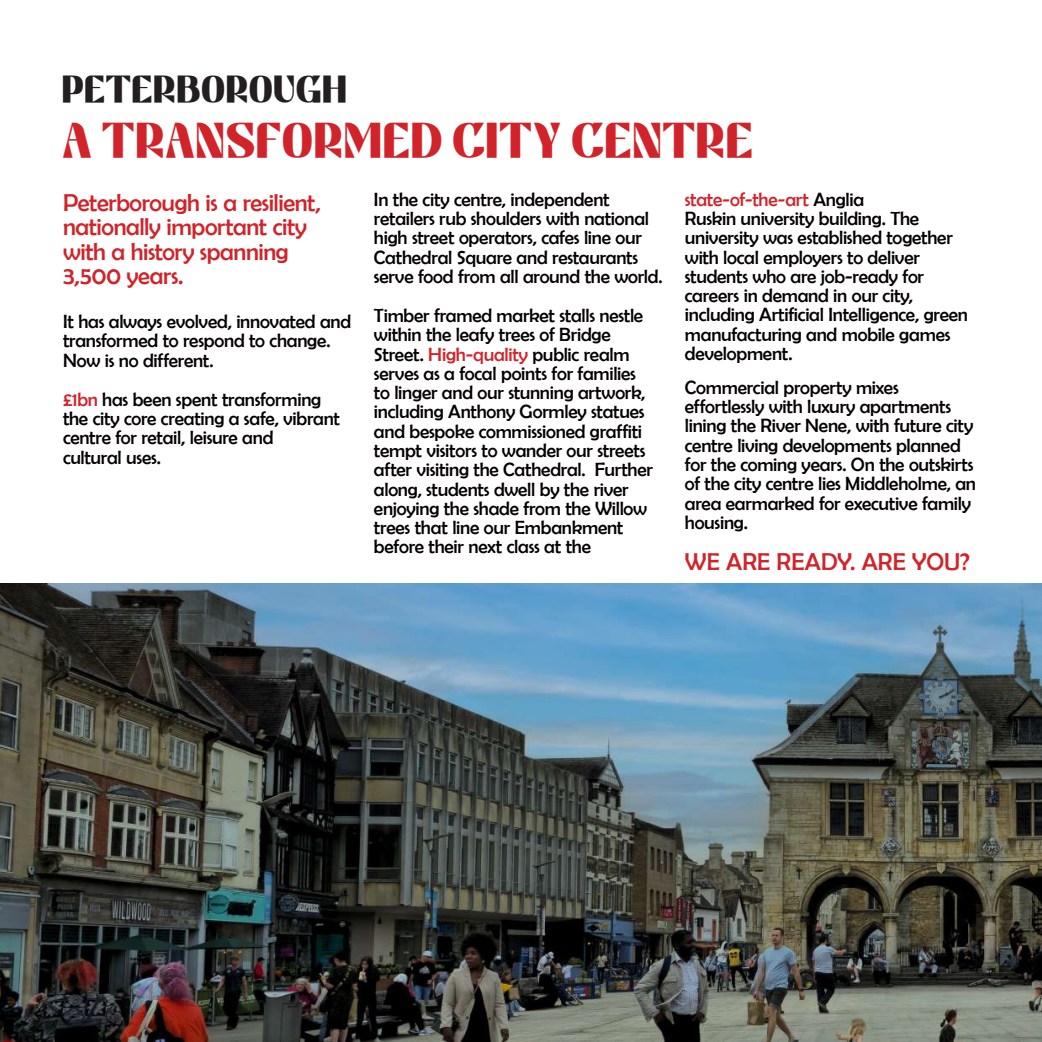
<style>
.page{position:relative;width:1042px;height:1042px;background:#fff}
.page>*{position:absolute;margin:0;border:0;box-sizing:border-box;transform-origin:0 0}
.t1{font:49.88px "Knight";letter-spacing:.015em;color:#d1232a}
.t2{font:38.5px "Knight";letter-spacing:.02em;color:#231f20}
.t3{font:24.5px/24.5px "Berlin Sans FB";letter-spacing:-.015em;color:#d1232a}
.t4{font:19.25px/19.2px "Berlin Sans FB";letter-spacing:-.01em;color:#040101}
.s1{color:#d1232a}
</style>
<div class="page">
<img style="left:0;top:583px;width:1042px;height:459px">
<h2 class="t2" style="left:63px;top:64px;width:286px">PETERBOROUGH</h2>
<h1 class="t1" style="left:63px;top:108px;width:692px">A TRANSFORMED CITY CENTRE</h1>
<p class="t4" style="left:685px;top:189px;width:285px"><span class="s1">state-of-the-art</span> Anglia<br>Ruskin university building. The university was established together with local employers to deliver students who are job-ready for careers in demand in our city, including Artificial Intelligence, green manufacturing and mobile games development.</p>
<p class="t4" style="left:685px;top:378px;width:292px">Commercial property mixes effortlessly with luxury apartments lining the River Nene, with future city centre living developments planned for the coming years. On the outskirts of the city centre lies Middleholme, an area earmarked for executive family housing.</p>
<p class="t3" style="left:685px;top:549px;width:287px">WE ARE READY. ARE YOU?</p>
<p class="t4" style="left:374px;top:189px;width:290px">In the city centre, independent retailers rub shoulders with national high street operators, cafes line our Cathedral Square and restaurants serve food from all around the world.</p>
<p class="t4" style="left:374px;top:306px;width:280px">Timber framed market stalls nestle within the leafy trees of Bridge Street. <span class="s1">High-quality</span> public realm serves as a focal points for families to linger and our stunning artwork, including Anthony Gormley statues and bespoke commissioned graffiti tempt visitors to wander our streets after visiting the Cathedral. Further along, students dwell by the river enjoying the shade from the Willow trees that line our Embankment before their next class at the</p>
<p class="t3" style="left:63px;top:190px;width:259px">Peterborough is a resilient, nationally important city with a history spanning<br>3,500 years.</p>
<p class="t4" style="left:63px;top:312px;width:290px">It has always evolved, innovated and transformed to respond to change.<br>Now is no different.</p>
<p class="t4" style="left:63px;top:390px;width:279px"><span class="s1">£1bn</span> has been spent transforming the city core creating a safe, vibrant centre for retail, leisure and<br>cultural uses.</p>
</div>
